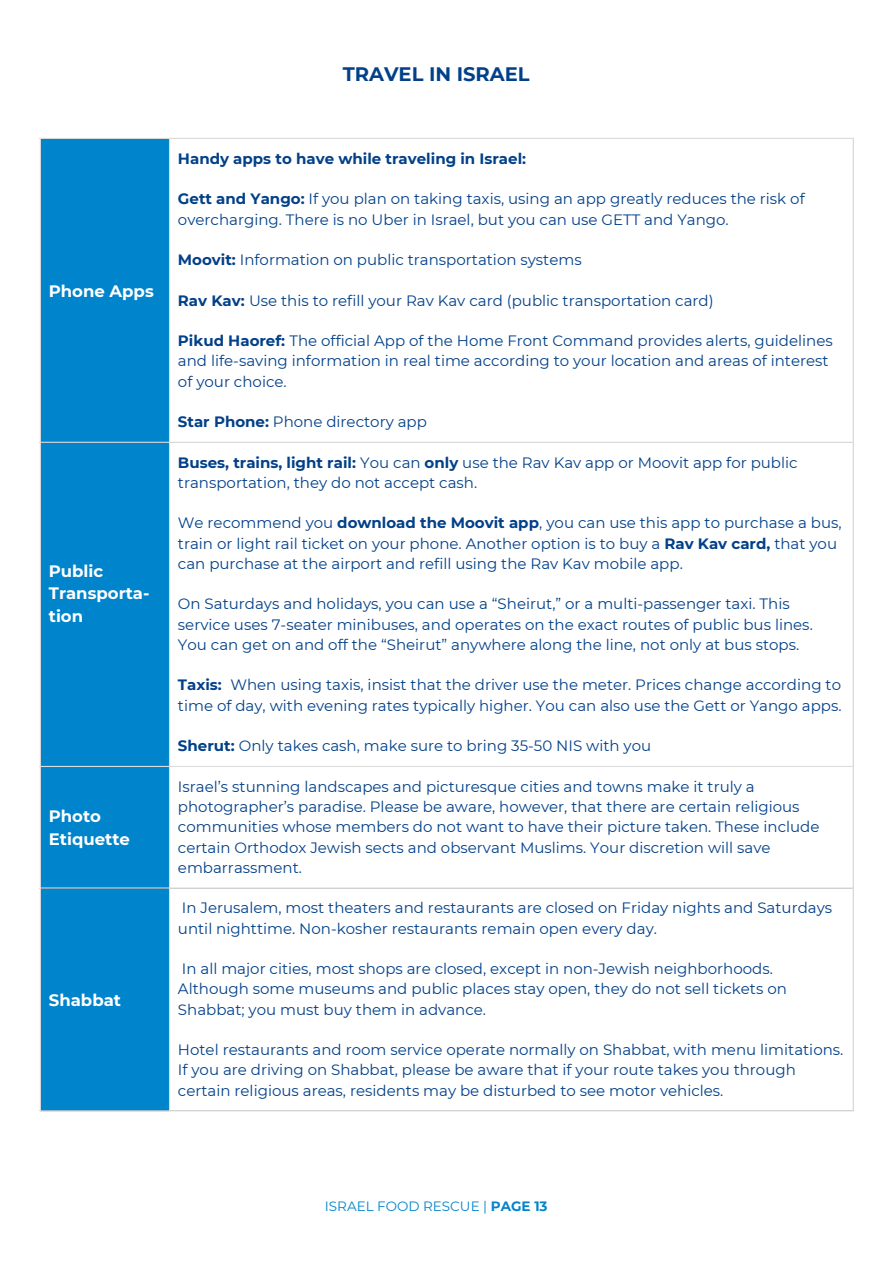
<style>
.page{position:relative;width:894px;height:1264px;background:#fff}
.page>*{position:absolute;margin:0;border:0;box-sizing:border-box;transform-origin:0 0}
.t1{font:700 19.5px "Montserrat";color:#024089}
.t2{font:700 16.5px/22.5px "Montserrat";color:#fff}
.t3{font:15px/20.2px "Montserrat";color:#024089}
.t4{font:700 15px "Montserrat";color:#024089}
.t5{font:13.5px "Montserrat";color:#0084cc}
.s1{font-weight:700}
</style>
<div class="page">
<div style="left:41px;top:139px;width:128px;height:971px;background:#0084cc"></div>
<hr style="left:40px;top:139px;width:1px;height:971px;background:#ddd">
<hr style="left:169px;top:139px;width:1px;height:971px;background:#ddd">
<hr style="left:852px;top:139px;width:1px;height:971px;background:#ddd">
<hr style="left:40px;top:138px;width:813px;height:1px;background:#ddd">
<hr style="left:40px;top:442px;width:813px;height:1px;background:#ddd">
<hr style="left:40px;top:766px;width:813px;height:1px;background:#ddd">
<hr style="left:40px;top:887px;width:813px;height:1px;background:#ddd">
<hr style="left:40px;top:1110px;width:813px;height:1px;background:#ddd">
<p class="t1" style="left:342px;top:63px;width:188px">TRAVEL IN ISRAEL</p>
<p class="t2" style="left:49px;top:279px;width:106px">Phone Apps</p>
<p class="t2" style="left:49px;top:559px;width:56px">Public</p>
<p class="t2" style="left:49px;top:582px;width:102px">Transporta&shy;tion</p>
<p class="t2" style="left:49px;top:805px;width:83px">Photo<br>Etiquette</p>
<p class="t2" style="left:49px;top:988px;width:74px">Shabbat</p>
<p class="t4" style="left:178px;top:149px;width:349px">Handy apps to have while traveling in Israel:</p>
<p class="t3" style="left:178px;top:189px;width:628px"><span class="s1">Gett and Yango:</span> If you plan on taking taxis, using an app greatly reduces the risk of overcharging. There is no Uber in Israel, but you can use GETT and Yango.</p>
<p class="t3" style="left:178px;top:249px;width:405px"><span class="s1">Moovit:</span> Information on public transportation systems</p>
<p class="t3" style="left:178px;top:290px;width:537px"><span class="s1">Rav Kav:</span> Use this to refill your Rav Kav card (public transportation card)</p>
<p class="t3" style="left:178px;top:330px;width:656px"><span class="s1">Pikud Haoref:</span> The official App of the Home Front Command provides alerts, guidelines and life-saving information in real time according to your location and areas of interest of your choice.</p>
<p class="t3" style="left:178px;top:411px;width:250px"><span class="s1">Star Phone:</span> Phone directory app</p>
<p class="t3" style="left:178px;top:452px;width:621px"><span class="s1">Buses, trains, light rail:</span> You can <span class="s1">only</span> use the Rav Kav app or Moovit app for public transportation, they do not accept cash.</p>
<p class="t3" style="left:178px;top:513px;width:665px">We recommend you <span class="s1">download the Moovit app</span>, you can use this app to purchase a bus, train or light rail ticket on your phone. Another option is to buy a <span class="s1">Rav Kav card,</span> that you can purchase at the airport and refill using the Rav Kav mobile app.</p>
<p class="t3" style="left:178px;top:594px;width:636px">On Saturdays and holidays, you can use a “Sheirut,” or a multi-passenger taxi. This service uses 7-seater minibuses, and operates on the exact routes of public bus lines.<br>You can get on and off the “Sheirut” anywhere along the line, not only at bus stops.</p>
<p class="t3" style="left:178px;top:675px;width:665px"><span class="s1">Taxis:</span> When using taxis, insist that the driver use the meter. Prices change according to time of day, with evening rates typically higher. You can also use the Gett or Yango apps.</p>
<p class="t3" style="left:178px;top:735px;width:474px"><span class="s1">Sherut:</span> Only takes cash, make sure to bring 35-50 NIS with you</p>
<p class="t3" style="left:178px;top:776px;width:643px">Israel’s stunning landscapes and picturesque cities and towns make it truly a photographer’s paradise. Please be aware, however, that there are certain religious communities whose members do not want to have their picture taken. These include certain Orthodox Jewish sects and observant Muslims. Your discretion will save embarrassment.</p>
<p class="t3" style="left:178px;top:897px;width:655px">In Jerusalem, most theaters and restaurants are closed on Friday nights and Saturdays until nighttime. Non-kosher restaurants remain open every day.</p>
<p class="t3" style="left:178px;top:958px;width:610px">In all major cities, most shops are closed, except in non-Jewish neighborhoods.<br>Although some museums and public places stay open, they do not sell tickets on<br>Shabbat; you must buy them in advance.</p>
<p class="t3" style="left:178px;top:1039px;width:666px">Hotel restaurants and room service operate normally on Shabbat, with menu limitations.</p>
<p class="t3" style="left:178px;top:1059px;width:619px">If you are driving on Shabbat, please be aware that if your route takes you through certain religious areas, residents may be disturbed to see motor vehicles.</p>
<h1 class="t5" style="left:325px;top:1198px;width:224px">ISRAEL FOOD RESCUE | <span class="s1">PAGE 13</span></h1>
</div>
